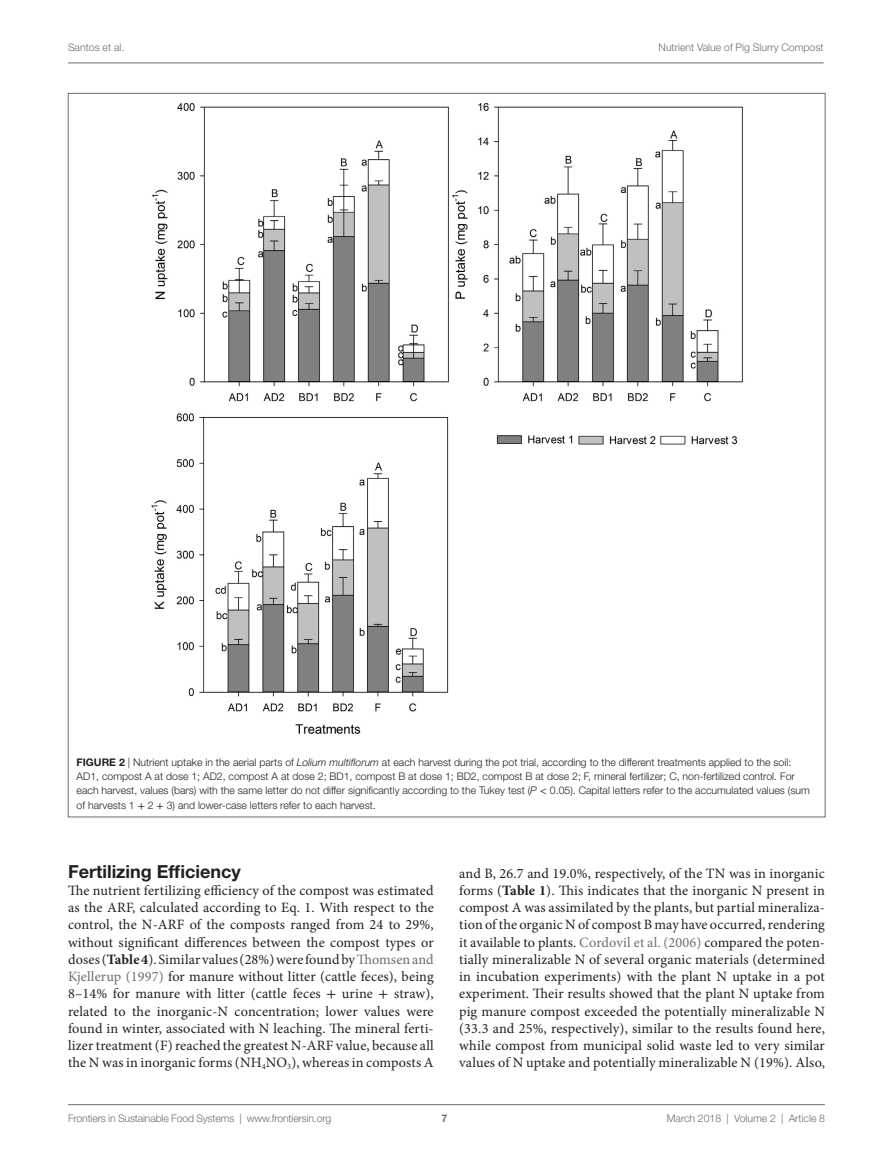
<style>
.page{position:relative;width:893px;height:1170px;background:#fff}
.page>*{position:absolute;margin:0;border:0;box-sizing:border-box;transform-origin:0 0}
.t1{font:700 18px "Helvetica Neue LT Std";color:#231f20}
.t2{font:14.25px/17.2px "Minion Pro";letter-spacing:.01em;color:#231f20;text-align:justify}
.t3{font:300 10.5px/14.2px "Helvetica Neue LT Std";color:#231f20}
.t4{font:300 10.5px "Helvetica Neue LT Std";color:#6c6d70}
.t5{font:700 10.5px "Helvetica Neue LT Std";color:#6c6d70}
.s1{font-weight:700}
.s2{font-style:italic}
.s3{font-family:"STIX General";font-weight:400}
.s4{color:#6c6d70}
.s5{font-family:"STIX General"}
</style>
<div class="page">
<img style="left:151px;top:102px;width:592px;height:632px">
<hr style="left:68px;top:1104px;width:757px;height:1px;background:#6c6d70">
<hr style="left:68px;top:63px;width:755px;height:1px;background:#6c6d70">
<p class="t4" style="left:68px;top:41px;width:58px">Santos et al.</p>
<p class="t4" style="left:659px;top:41px;width:166px">Nutrient Value of Pig Slurry Compost</p>
<p class="t3" style="left:77px;top:754px;width:735px"><span class="s1">Figure 2</span> | Nutrient uptake in the aerial parts of <span class="s2">Lolium multiflorum</span> at each harvest during the pot trial, according to the different treatments applied to the soil:<br>AD1, compost A at dose 1; AD2, compost A at dose 2; BD1, compost B at dose 1; BD2, compost B at dose 2; F, mineral fertilizer; C, non-fertilized control. For each harvest, values (bars) with the same letter do not differ significantly according to the Tukey test (<span class="s2">P</span> <span class="s3">&lt;</span> 0.05). Capital letters refer to the accumulated values (sum of harvests 1 <span class="s3">+</span> 2 <span class="s3">+</span> 3) and lower-case letters refer to each harvest.</p>
<p class="t1" style="left:68px;top:859px;width:174px">Fertilizing Efficiency</p>
<p class="t2" style="left:68px;top:881px;width:367px">The nutrient fertilizing efficiency of the compost was estimated as the ARF, calculated according to Eq. 1. With respect to the control, the N-ARF of the composts ranged from 24 to 29%, without significant differences between the compost types or doses (<span class="s1">Table 4</span>). Similar values (28%) were found by <span class="s4">Thomsen and Kjellerup (1997)</span> for manure without litter (cattle feces), being 8–14% for manure with litter (cattle feces <span class="s5">+</span> urine <span class="s5">+</span> straw), related to the inorganic-N concentration; lower values were found in winter, associated with N leaching. The mineral ferti&shy;lizer treatment (F) reached the greatest N-ARF value, because all the N was in inorganic forms (NH<sub>4</sub>NO<sub>3</sub>), whereas in composts A</p>
<p class="t2" style="left:459px;top:864px;width:367px">and B, 26.7 and 19.0%, respectively, of the TN was in inorganic forms (<span class="s1">Table 1</span>). This indicates that the inorganic N present in compost A was assimilated by the plants, but partial mineraliza&shy;tion of the organic N of compost B may have occurred, rendering it available to plants. <span class="s4">Cordovil et al. (2006)</span> compared the poten&shy;tially mineralizable N of several organic materials (determined in incubation experiments) with the plant N uptake in a pot experiment. Their results showed that the plant N uptake from pig manure compost exceeded the potentially mineralizable N (33.3 and 25%, respectively), similar to the results found here, while compost from municipal solid waste led to very similar values of N uptake and potentially mineralizable N (19%). Also,</p>
<p class="t4" style="left:68px;top:1111px;width:265px">Frontiers in Sustainable Food Systems | www.frontiersin.org</p>
<p class="t4" style="left:667px;top:1111px;width:160px">March 2018 | Volume 2 | Article 8</p>
<p class="t5" style="left:441px;top:1111px;width:7px">7</p>
</div>
